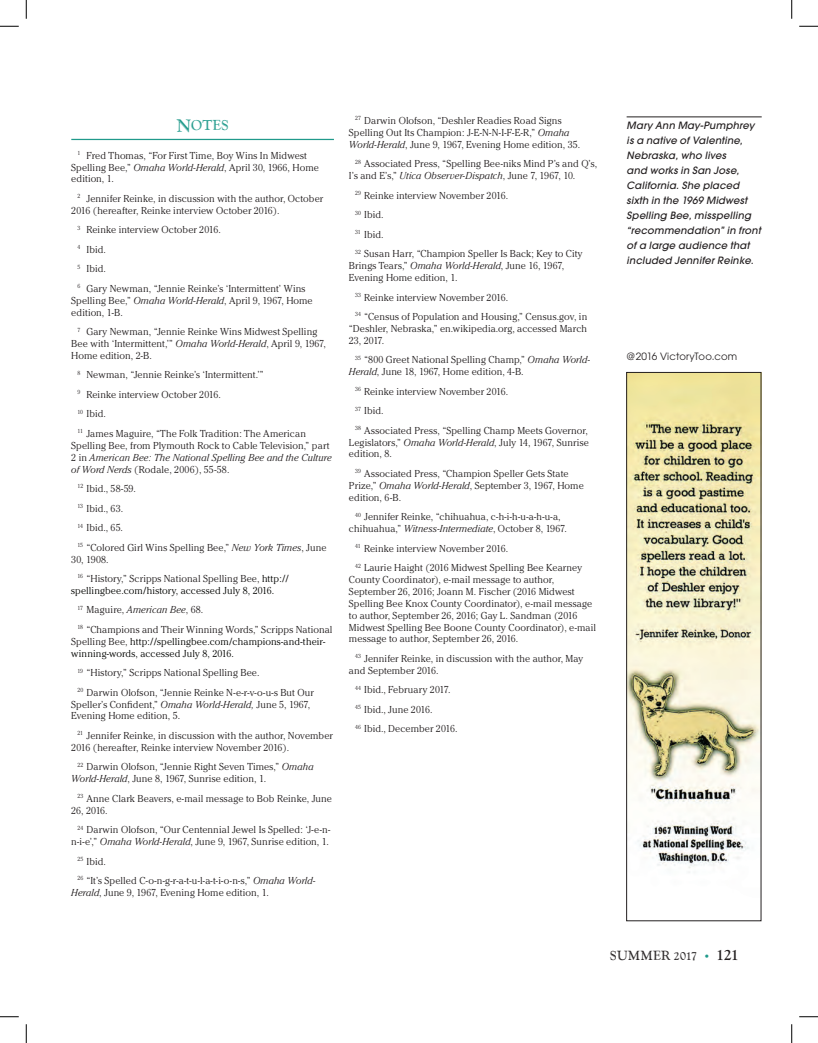
<style>
.page{position:relative;width:818px;height:1043px;background:#fff}
.page>*{position:absolute;margin:0;border:0;box-sizing:border-box;transform-origin:0 0}
.t1{font:15px "Goudy Handtooled Com SC800";color:#209a8b}
.t2{font:13.75px "Goudy Handtooled Com SC800";color:#231f20}
.t3{font:300 10px/11.9px "Cheltenham";letter-spacing:.005em;color:#231f20}
.t4{font:italic 500 10px/15px "Avant Garde";letter-spacing:.02em;color:#231f20}
.t5{font:300 10px/11.9px "Cheltenham";letter-spacing:.005em;color:#040503}
.t6{font:10px "Avant Garde";letter-spacing:.015em;color:#231f20}
.s1{font-size:18.75px}
.s2{font-style:italic}
.s3{color:#040503}
.s4{color:#231f20}
.s5{font-family:"Goudy Handtooled Com";font-size:12.5px}
.s6{font-family:"Goudy Handtooled Com";font-size:11.25px;color:#209a8b}
.s7{font-family:"Goudy";font-weight:700;font-size:15px}
</style>
<div class="page">
<hr style="left:71px;top:139px;width:263px;height:1px;background:#209a8b">
<img style="left:628px;top:374px;width:131px;height:499px">
<div style="left:626px;top:372px;width:135px;height:549px;border:1px solid #231f20"></div>
<hr style="left:626px;top:117px;width:135px;height:1px;background:#231f20">
<svg style="left:0;top:25px;width:19px;height:2px"></svg>
<svg style="left:799px;top:25px;width:19px;height:2px"></svg>
<svg style="left:0;top:1016px;width:19px;height:1px"></svg>
<svg style="left:799px;top:1016px;width:19px;height:1px"></svg>
<svg style="left:25px;top:0;width:2px;height:19px"></svg>
<svg style="left:25px;top:1024px;width:2px;height:18px"></svg>
<svg style="left:791px;top:0;width:1px;height:19px"></svg>
<svg style="left:791px;top:1024px;width:1px;height:18px"></svg>
<h1 class="t1" style="left:176px;top:116px;width:54px"><span class="s1">N</span>OTES</h1>
<p class="t3" style="left:71px;top:149px;width:249px;text-indent:6px"><sup>1</sup> Fred Thomas, “For First Time, Boy Wins In Midwest<br>Spelling Bee,” <span class="s2">Omaha World-Herald</span>, April 30, 1966, Home edition, 1.</p>
<p class="t3" style="left:71px;top:192px;width:253px;text-indent:6px"><sup>2</sup> Jennifer Reinke, in discussion with the author, October<br>2016 (hereafter, Reinke interview October 2016).</p>
<p class="t3" style="left:78px;top:220px;width:229px;line-height:19.5px"><sup>3</sup> Reinke interview October 2016.<br><sup>4</sup> Ibid.<br><sup>5</sup> Ibid.<br><sup>6</sup> Gary Newman, “Jennie Reinke’s ‘Intermittent’ Wins</p>
<p class="t3" style="left:71px;top:294px;width:243px">Spelling Bee,” <span class="s2">Omaha World-Herald</span>, April 9, 1967, Home edition, 1-B.</p>
<p class="t3" style="left:71px;top:326px;width:256px;text-indent:6px"><sup>7</sup> Gary Newman, “Jennie Reinke Wins Midwest Spelling<br>Bee with ‘Intermittent,’” <span class="s2">Omaha World-Herald</span>, April 9, 1967,<br>Home edition, 2-B.</p>
<p class="t3" style="left:78px;top:365px;width:230px;line-height:19.5px"><sup>8</sup> Newman, “Jennie Reinke’s ‘Intermittent.’”<br><sup>9</sup> Reinke interview October 2016.<br><sup>10</sup> Ibid.<br><sup>11</sup> James Maguire, “The Folk Tradition: The American</p>
<p class="t3" style="left:71px;top:439px;width:262px">Spelling Bee, from Plymouth Rock to Cable Television,” part<br>2 in <span class="s2">American Bee: The National Spelling Bee and the Culture of Word Nerds</span> (Rodale, 2006), 55-58.</p>
<p class="t3" style="left:78px;top:479px;width:250px;line-height:19.5px"><sup>12</sup> Ibid., 58-59.<br><sup>13</sup> Ibid., 63.<br><sup>14</sup> Ibid., 65.<br><sup>15</sup> “Colored Girl Wins Spelling Bee,” <span class="s2">New York Times</span>, June</p>
<p class="t3" style="left:78px;top:549px;width:213px;line-height:19.5px;text-indent:-6px">30, 1908.<br><sup>16</sup> “History,” Scripps National Spelling Bee, <span class="s3">http://</span></p>
<p class="t3" style="left:78px;top:580px;width:256px;line-height:19.5px;text-indent:-6px"><span class="s3">spellingbee.com/history, accessed July 8, 2016.<br></span><sup>17</sup> Maguire, <span class="s2">American Bee</span>, 68.<br><sup>18</sup> “Champions and Their Winning Words,” Scripps National</p>
<p class="t5" style="left:71px;top:635px;width:255px"><span class="s4">Spelling Bee,</span> http://spellingbee.com/champions-and-their&shy;winning-words, accessed July 8, 2016.</p>
<p class="t3" style="left:78px;top:663px;width:238px;line-height:19.5px"><sup>19</sup> “History,” Scripps National Spelling Bee.<br><sup>20</sup> Darwin Olofson, “Jennie Reinke N-e-r-v-o-u-s But Our</p>
<p class="t3" style="left:71px;top:698px;width:240px">Speller’s Confident,” <span class="s2">Omaha World-Herald,</span> June 5, 1967,<br>Evening Home edition, 5.</p>
<p class="t3" style="left:71px;top:729px;width:263px;text-indent:6px"><sup>21</sup> Jennifer Reinke, in discussion with the author, November<br>2016 (hereafter, Reinke interview November 2016).</p>
<p class="t3" style="left:71px;top:761px;width:244px;text-indent:6px"><sup>22</sup> Darwin Olofson, “Jennie Right Seven Times,” <span class="s2">Omaha<br>World-Herald</span>, June 8, 1967, Sunrise edition, 1.</p>
<p class="t3" style="left:71px;top:792px;width:262px;text-indent:6px"><sup>23</sup> Anne Clark Beavers, e-mail message to Bob Reinke, June<br>26, 2016.</p>
<p class="t3" style="left:71px;top:823px;width:260px;text-align:right"><sup>24</sup> Darwin Olofson, “Our Centennial Jewel Is Spelled: ‘J-e-n&shy;n-i-e’,” <span class="s2">Omaha World-Herald</span>, June 9, 1967, Sunrise edition, 1.</p>
<p class="t3" style="left:78px;top:851px;width:239px;line-height:19.5px"><sup>25</sup> Ibid.<br><sup>26</sup> “It’s Spelled C-o-n-g-r-a-t-u-l-a-t-i-o-n-s,” <span class="s2">Omaha World-</span></p>
<p class="t3" style="left:71px;top:886px;width:199px"><span class="s2">Herald</span>, June 9, 1967, Evening Home edition, 1.</p>
<p class="t3" style="left:349px;top:115px;width:233px;text-indent:6px"><sup>27</sup> Darwin Olofson, “Deshler Readies Road Signs<br>Spelling Out Its Champion: J-E-N-N-I-F-E-R,” <span class="s2">Omaha<br>World-Herald</span>, June 9, 1967, Evening Home edition, 35.</p>
<p class="t3" style="left:349px;top:158px;width:250px;text-indent:6px"><sup>28</sup> Associated Press, “Spelling Bee-niks Mind P’s and Q’s,<br>I’s and E’s,” <span class="s2">Utica Observer-Dispatch</span>, June 7, 1967, 10.</p>
<p class="t3" style="left:355px;top:185px;width:229px;line-height:19.5px"><sup>29</sup> Reinke interview November 2016.<br><sup>30</sup> Ibid.<br><sup>31</sup> Ibid.<br><sup>32</sup> Susan Harr, “Champion Speller Is Back; Key to City</p>
<p class="t3" style="left:349px;top:260px;width:217px">Brings Tears,” <span class="s2">Omaha World-Herald</span>, June 16, 1967,<br>Evening Home edition, 1.</p>
<p class="t3" style="left:355px;top:287px;width:233px;line-height:19.5px"><sup>33</sup> Reinke interview November 2016.<br><sup>34</sup> “Census of Population and Housing,” Census.gov, in</p>
<p class="t3" style="left:349px;top:322px;width:240px">“Deshler, Nebraska,” en.wikipedia.org, accessed March<br>23, 2017.</p>
<p class="t3" style="left:349px;top:354px;width:242px;text-indent:6px"><sup>35</sup> “800 Greet National Spelling Champ,” <span class="s2">Omaha World-<br>Herald</span>, June 18, 1967, Home edition, 4-B.</p>
<p class="t3" style="left:355px;top:381px;width:234px;line-height:19.5px"><sup>36</sup> Reinke interview November 2016.<br><sup>37</sup> Ibid.<br><sup>38</sup> Associated Press, “Spelling Champ Meets Governor,</p>
<p class="t3" style="left:349px;top:436px;width:241px">Legislators,” <span class="s2">Omaha World-Herald</span>, July 14, 1967, Sunrise edition, 8.</p>
<p class="t3" style="left:349px;top:467px;width:236px;text-indent:6px"><sup>39</sup> Associated Press, “Champion Speller Gets State<br>Prize,” <span class="s2">Omaha World-Herald</span>, September 3, 1967, Home edition, 6-B.</p>
<p class="t3" style="left:349px;top:511px;width:219px;text-align:center"><sup>40</sup> Jennifer Reinke, “chihuahua, c-h-i-h-u-a-h-u-a, chihuahua,” <span class="s2">Witness-Intermediate</span>, October 8, 1967.</p>
<p class="t3" style="left:355px;top:538px;width:228px;line-height:19.5px"><sup>41</sup> Reinke interview November 2016.<br><sup>42</sup> Laurie Haight (2016 Midwest Spelling Bee Kearney</p>
<p class="t3" style="left:349px;top:573px;width:249px">County Coordinator), e-mail message to author, September 26, 2016; Joann M. Fischer (2016 Midwest Spelling Bee Knox County Coordinator), e-mail message to author, September 26, 2016; Gay L. Sandman (2016<br>Midwest Spelling Bee Boone County Coordinator), e-mail message to author, September 26, 2016.</p>
<p class="t3" style="left:349px;top:652px;width:236px;text-indent:6px"><sup>43</sup> Jennifer Reinke, in discussion with the author, May and September 2016.</p>
<p class="t3" style="left:355px;top:680px;width:104px;line-height:19.5px"><sup>44</sup> Ibid., February 2017.<br><sup>45</sup> Ibid., June 2016.<br><sup>46</sup> Ibid., December 2016.</p>
<p class="t4" style="left:626px;top:118px;width:136px">Mary Ann May-Pumphrey is a native of Valentine,<br>Nebraska, who lives<br>and works in San Jose,<br>California. She placed sixth in the 1969 Midwest<br>Spelling Bee, misspelling “recommendation” in front of a large audience that included Jennifer Reinke.</p>
<p class="t6" style="left:626px;top:351px;width:112px">@2016 VictoryToo.com</p>
<h2 class="t2" style="left:610px;top:947px;width:131px">SUMMER <span class="s5">2017</span> <span class="s6">•</span> <span class="s7">121</span></h2>
</div>
